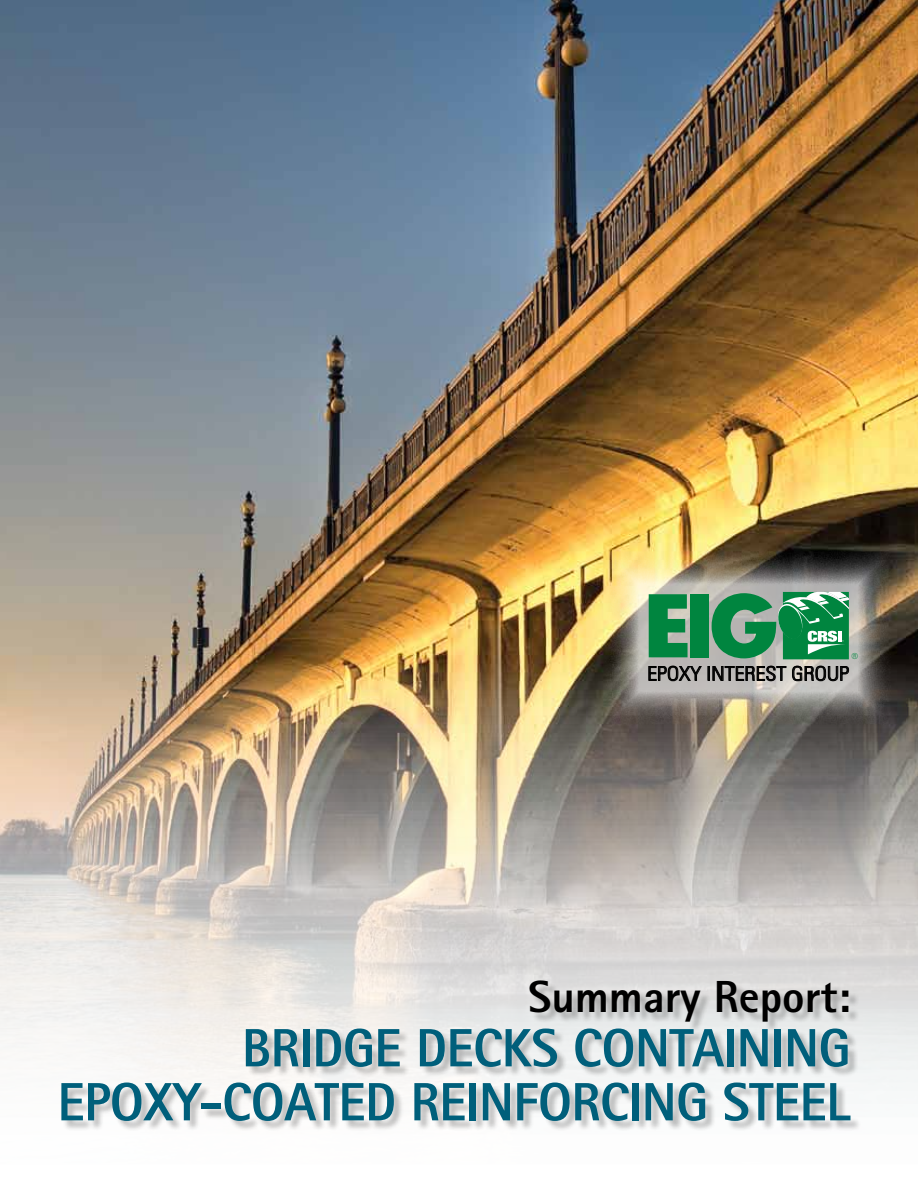
<style>
.page{position:relative;width:918px;height:1188px;background:#fff}
.page>*{position:absolute;margin:0;border:0;box-sizing:border-box;transform-origin:0 0}
.t1{font:800 54px/54px "Rotis Sans Serif Std";letter-spacing:-.01em;color:#005f7b;text-align:right}
.t2{font:800 45px "Rotis Sans Serif Std";color:#000}
.t3{font:300 condensed 19.35px "Univers LT Std";color:#000;scale:1.15 1}
.t4{font:300 condensed 8.4px "Univers LT Std";color:#00853f}
</style>
<div class="page">
<img style="left:0;top:0;width:918px;height:1091px">
<img style="left:603px;top:548px;width:290px;height:179px">
<svg style="left:649px;top:594px;width:39px;height:63px;background:#279157"></svg>
<div style="left:690px;top:594px;width:19px;height:63px;background:#00853f"></div>
<svg style="left:712px;top:592px;width:137px;height:67px;background:#459d6d"></svg>
<svg style="left:648px;top:666px;width:54px;height:15px"></svg>
<svg style="left:708px;top:665px;width:141px;height:17px;background:#807e7b"></svg>
<div style="left:63px;top:982px;width:798px;height:150px;background:#000;opacity:.25"></div>
<p class="t4" style="left:851px;top:651px;width:8px">®</p>
<p class="t3" style="left:647px;top:662px;width:177px">EPOXY INTEREST GROUP</p>
<p class="t2" style="left:528px;top:968px;width:324px">Summary Report:</p>
<p class="t1" style="left:58px;top:1020px;width:794px">bridge decks CONTAINING<br>EPOXY-COATED REI NFORCI NG STEE L</p>
</div>
